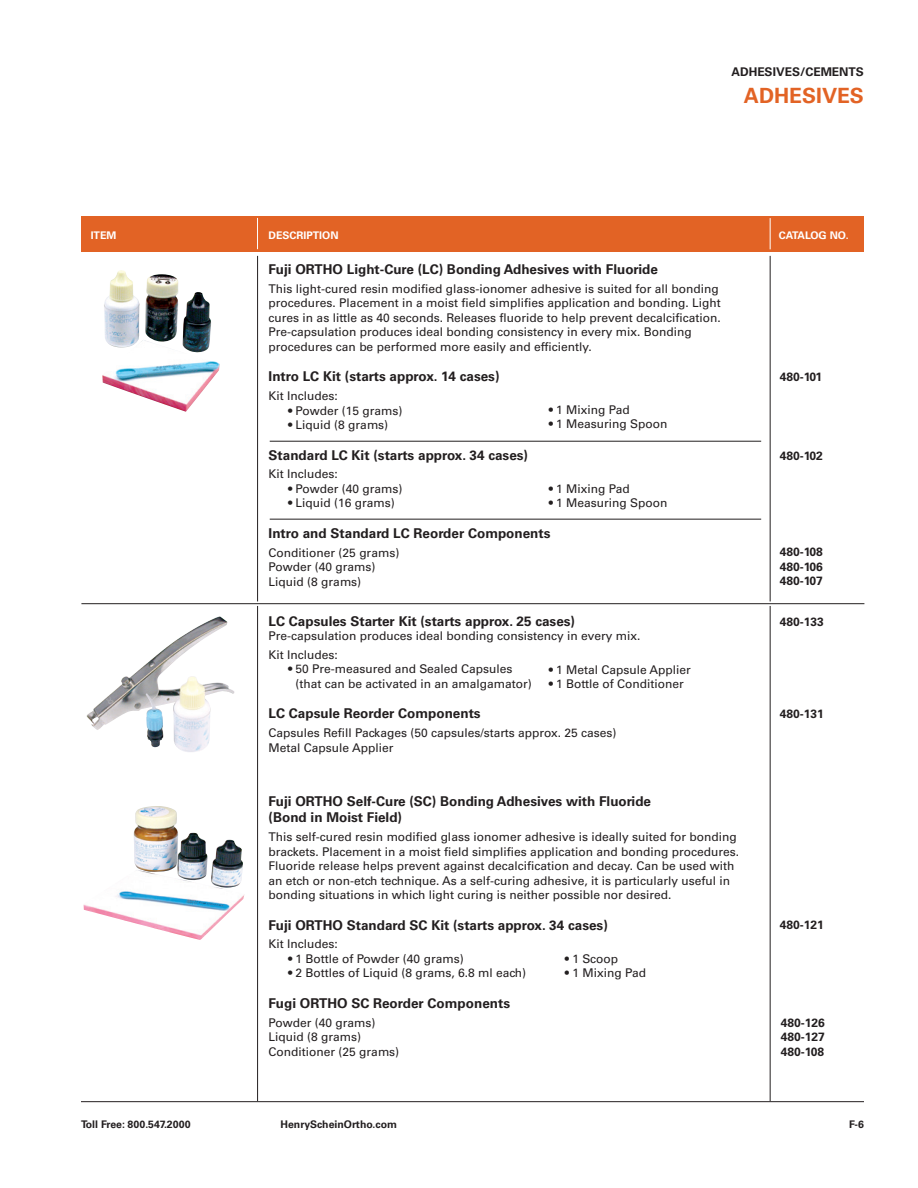
<style>
.page{position:relative;width:918px;height:1188px;background:#fff}
.page>*{position:absolute;margin:0;border:0;box-sizing:border-box;transform-origin:0 0}
.t1{font:700 21px "Univers LT Std";color:#e26325}
.t2{font:700 13.5px/16.2px "Univers LT Std";color:#231f20}
.t3{font:12px/14.4px "Univers LT Std";color:#231f20}
.t4{font:700 12px/14.2px "Univers LT Std";color:#231f20;text-align:justify}
.t5{font:700 10.5px "Univers LT Std";color:#231f20}
.t6{font:700 10.5px "Univers LT Std";color:#fff}
</style>
<div class="page">
<img style="left:102px;top:270px;width:118px;height:142px">
<img style="left:86px;top:617px;width:149px;height:135px">
<div style="left:81px;top:216px;width:783px;height:36px;background:#e26325"></div>
<hr style="left:81px;top:1101px;width:783px;height:1px;background:#231f20">
<hr style="left:257px;top:256px;width:1px;height:845px;background:#231f20">
<hr style="left:770px;top:256px;width:1px;height:845px;background:#231f20">
<hr style="left:257px;top:218px;width:1px;height:31px;background:#fff">
<hr style="left:770px;top:218px;width:1px;height:31px;background:#fff">
<svg style="left:81px;top:601px;width:783px;height:5px"></svg>
<hr style="left:81px;top:603px;width:783px;height:1px;background:#231f20">
<svg style="left:270px;top:440px;width:491px;height:1px"></svg>
<hr style="left:270px;top:441px;width:491px;height:1px;background:#231f20">
<svg style="left:270px;top:518px;width:491px;height:1px"></svg>
<hr style="left:270px;top:519px;width:491px;height:1px;background:#231f20">
<img style="left:83px;top:806px;width:162px;height:134px">
<p class="t4" style="left:731px;top:65px;width:134px">ADHESIVES/CEMENTS</p>
<h1 class="t1" style="left:744px;top:83px;width:122px">ADHESIVES</h1>
<p class="t6" style="left:91px;top:229px;width:27px">ITEM</p>
<p class="t6" style="left:268px;top:229px;width:72px">DESCRIPTION</p>
<p class="t2" style="left:269px;top:261px;width:391px">Fuji ORTHO Light-Cure (LC) Bonding Adhesives with Fluoride</p>
<p class="t3" style="left:269px;top:282px;width:454px">This light-cured resin modified glass-ionomer adhesive is suited for all bonding procedures. Placement in a moist field simplifies application and bonding. Light cures in as little as 40 seconds. Releases fluoride to help prevent decalcification.<br>Pre-capsulation produces ideal bonding consistency in every mix. Bonding procedures can be performed more easily and efficiently.</p>
<p class="t2" style="left:269px;top:368px;width:232px">Intro LC Kit (starts approx. 14 cases)</p>
<p class="t3" style="left:269px;top:389px;width:71px">Kit Includes:</p>
<p class="t3" style="left:288px;top:403px;width:116px">• Powder (15 grams)</p>
<p class="t3" style="left:288px;top:418px;width:102px">• Liquid (8 grams)</p>
<p class="t2" style="left:269px;top:447px;width:261px">Standard LC Kit (starts approx. 34 cases)</p>
<p class="t3" style="left:269px;top:467px;width:71px">Kit Includes:</p>
<p class="t3" style="left:288px;top:481px;width:116px">• Powder (40 grams)</p>
<p class="t3" style="left:288px;top:496px;width:108px">• Liquid (16 grams)</p>
<p class="t2" style="left:269px;top:525px;width:283px">Intro and Standard LC Reorder Components</p>
<p class="t3" style="left:269px;top:545px;width:132px">Conditioner (25 grams)<br>Powder (40 grams)<br>Liquid (8 grams)</p>
<p class="t2" style="left:269px;top:613px;width:308px">LC Capsules Starter Kit (starts approx. 25 cases)</p>
<p class="t3" style="left:269px;top:627px;width:371px;line-height:18.9px">Pre-capsulation produces ideal bonding consistency in every mix.<br>Kit Includes:</p>
<p class="t3" style="left:296px;top:662px;width:238px;text-indent:-8px">• 50 Pre-measured and Sealed Capsules (that can be activated in an amalgamator)</p>
<p class="t2" style="left:269px;top:706px;width:214px">LC Capsule Reorder Components</p>
<p class="t3" style="left:269px;top:726px;width:349px">Capsules Refill Packages (50 capsules/starts approx. 25 cases)<br>Metal Capsule Applier</p>
<p class="t3" style="left:549px;top:402px;width:83px">• 1 Mixing Pad</p>
<p class="t3" style="left:549px;top:417px;width:120px">• 1 Measuring Spoon</p>
<p class="t3" style="left:549px;top:481px;width:83px">• 1 Mixing Pad</p>
<p class="t3" style="left:549px;top:496px;width:120px">• 1 Measuring Spoon</p>
<p class="t3" style="left:549px;top:662px;width:144px">• 1 Metal Capsule Applier</p>
<p class="t3" style="left:549px;top:677px;width:137px">• 1 Bottle of Conditioner</p>
<p class="t6" style="left:779px;top:229px;width:72px">CATALOG NO.</p>
<p class="t4" style="left:780px;top:370px;width:44px">480-101</p>
<p class="t4" style="left:780px;top:449px;width:45px">480-102</p>
<p class="t4" style="left:780px;top:545px;width:45px">480-108<br>480-106<br>480-107</p>
<p class="t4" style="left:780px;top:614px;width:46px">480-133</p>
<p class="t4" style="left:780px;top:707px;width:46px">480-131</p>
<p class="t2" style="left:269px;top:794px;width:384px">Fuji ORTHO Self-Cure (SC) Bonding Adhesives with Fluoride (Bond in Moist Field)</p>
<p class="t3" style="left:269px;top:830px;width:470px">This self-cured resin modified glass ionomer adhesive is ideally suited for bonding brackets. Placement in a moist field simplifies application and bonding procedures.<br>Fluoride release helps prevent against decalcification and decay. Can be used with an etch or non-etch technique. As a self-curing adhesive, it is particularly useful in bonding situations in which light curing is neither possible nor desired.</p>
<p class="t2" style="left:269px;top:917px;width:341px">Fuji ORTHO Standard SC Kit (starts approx. 34 cases)</p>
<p class="t3" style="left:269px;top:937px;width:71px">Kit Includes:</p>
<p class="t3" style="left:288px;top:951px;width:177px">• 1 Bottle of Powder (40 grams)</p>
<p class="t3" style="left:288px;top:966px;width:239px">• 2 Bottles of Liquid (8 grams, 6.8 ml each)</p>
<p class="t2" style="left:269px;top:995px;width:243px">Fugi ORTHO SC Reorder Components</p>
<p class="t3" style="left:269px;top:1015px;width:132px">Powder (40 grams)<br>Liquid (8 grams)<br>Conditioner (25 grams)</p>
<p class="t4" style="left:781px;top:1016px;width:46px">480-126<br>480-127<br>480-108</p>
<p class="t4" style="left:780px;top:918px;width:46px">480-121</p>
<p class="t3" style="left:565px;top:951px;width:55px">• 1 Scoop</p>
<p class="t3" style="left:565px;top:966px;width:83px">• 1 Mixing Pad</p>
<p class="t5" style="left:81px;top:1118px;width:111px">Toll Free: 800.547.2000</p>
<p class="t5" style="left:280px;top:1118px;width:118px">HenryScheinOrtho.com</p>
<p class="t5" style="left:849px;top:1118px;width:16px">F-6</p>
</div>
